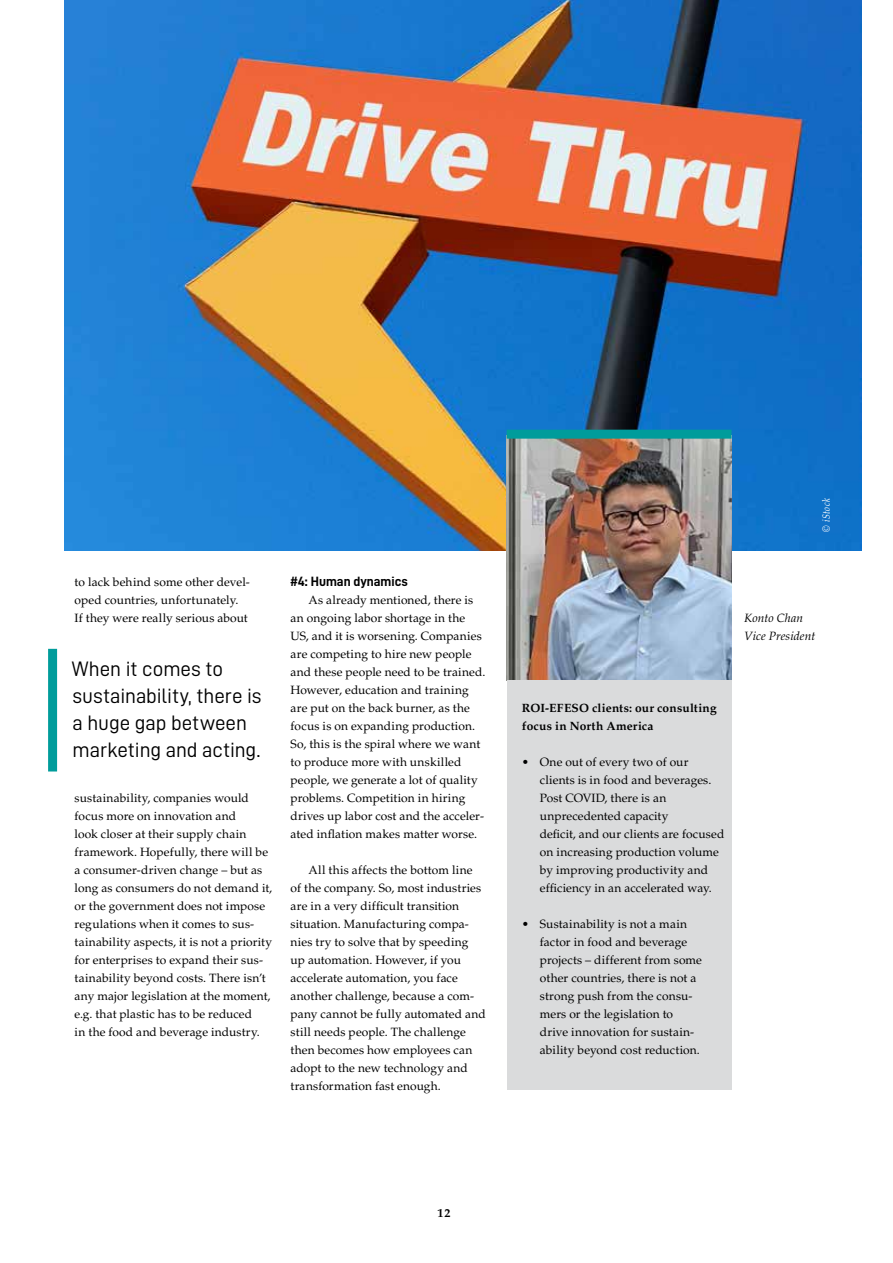
<style>
.page{position:relative;width:893px;height:1263px;background:#fff}
.page>*{position:absolute;margin:0;border:0;box-sizing:border-box;transform-origin:0 0}
.t1{font:21px/27px "D DIN";letter-spacing:-.005em;color:#000}
.t2{font:13.5px "D DIN Bold";color:#000}
.t3{font:12px/18px "Palatino LT Std";letter-spacing:.01em;color:#000}
.t4{font:700 12px/18px "Palatino LT Std";letter-spacing:.02em;color:#000}
.t5{font:italic 12px/18px "Palatino LT Std";letter-spacing:.01em;color:#000}
.t6{font:italic 10.5px "Palatino LT Std";letter-spacing:.06em;color:#fff;scale:.84 1}
</style>
<div class="page">
<img style="left:65px;top:0;width:796px;height:550px">
<img style="left:507px;top:439px;width:224px;height:241px">
<div style="left:48px;top:649px;width:9px;height:122px;background:#009c9b"></div>
<div style="left:507px;top:680px;width:224px;height:410px;background:#dadbdc"></div>
<div style="left:507px;top:430px;width:224px;height:9px;background:#009c9b"></div>
<p class="t3" style="left:75px;top:573px;width:177px">to lack behind some other devel&shy;oped countries, unfortunately.<br>If they were really serious about</p>
<h1 class="t1" style="left:72px;top:655px;width:191px">When it comes to sustainability, there is a huge gap between marketing and acting.</h1>
<p class="t3" style="left:75px;top:789px;width:199px">sustainability, companies would focus more on innovation and<br>look closer at their supply chain framework. Hopefully, there will be a consumer-driven change – but as long as consumers do not demand it, or the government does not impose regulations when it comes to sus&shy;tainability aspects, it is not a priority for enterprises to expand their sus&shy;tainability beyond costs. There isn’t any major legislation at the moment, e.g. that plastic has to be reduced<br>in the food and beverage industry.</p>
<p class="t2" style="left:291px;top:574px;width:119px">#4: Human dynamics</p>
<p class="t3" style="left:291px;top:591px;width:196px;text-indent:18px">As already mentioned, there is an ongoing labor shortage in the US, and it is worsening. Companies are competing to hire new people and these people need to be trained.<br>However, education and training are put on the back burner, as the focus is on expanding production.<br>So, this is the spiral where we want to produce more with unskilled people, we generate a lot of quality problems. Competition in hiring drives up labor cost and the acceler&shy;ated inflation makes matter worse.</p>
<p class="t3" style="left:291px;top:861px;width:197px;text-indent:18px">All this affects the bottom line of the company. So, most industries are in a very difficult transition situation. Manufacturing compa&shy;nies try to solve that by speeding up automation. However, if you accelerate automation, you face another challenge, because a com&shy;pany cannot be fully automated and still needs people. The challenge then becomes how employees can adopt to the new technology and transformation fast enough.</p>
<p class="t6" style="left:820px;top:532px;width:42px;rotate:-90deg">© iStock</p>
<p class="t5" style="left:744px;top:609px;width:73px">Konto Chan<br>Vice President</p>
<p class="t4" style="left:522px;top:699px;width:196px">ROI-EFESO clients: our consulting focus in North America</p>
<p class="t3" style="left:540px;top:753px;width:186px;text-indent:-18px">• One out of every two of our clients is in food and beverages.<br>Post COVID, there is an unprecedented capacity<br>deficit, and our clients are focused on increasing production volume by improving productivity and efficiency in an accelerated way.</p>
<p class="t3" style="left:540px;top:915px;width:164px;text-indent:-18px">• Sustainability is not a main factor in food and beverage projects – different from some other countries, there is not a strong push from the consu&shy;mers or the legislation to drive innovation for sustain&shy;ability beyond cost reduction.</p>
<p class="t4" style="left:438px;top:1204px;width:14px">12</p>
</div>
